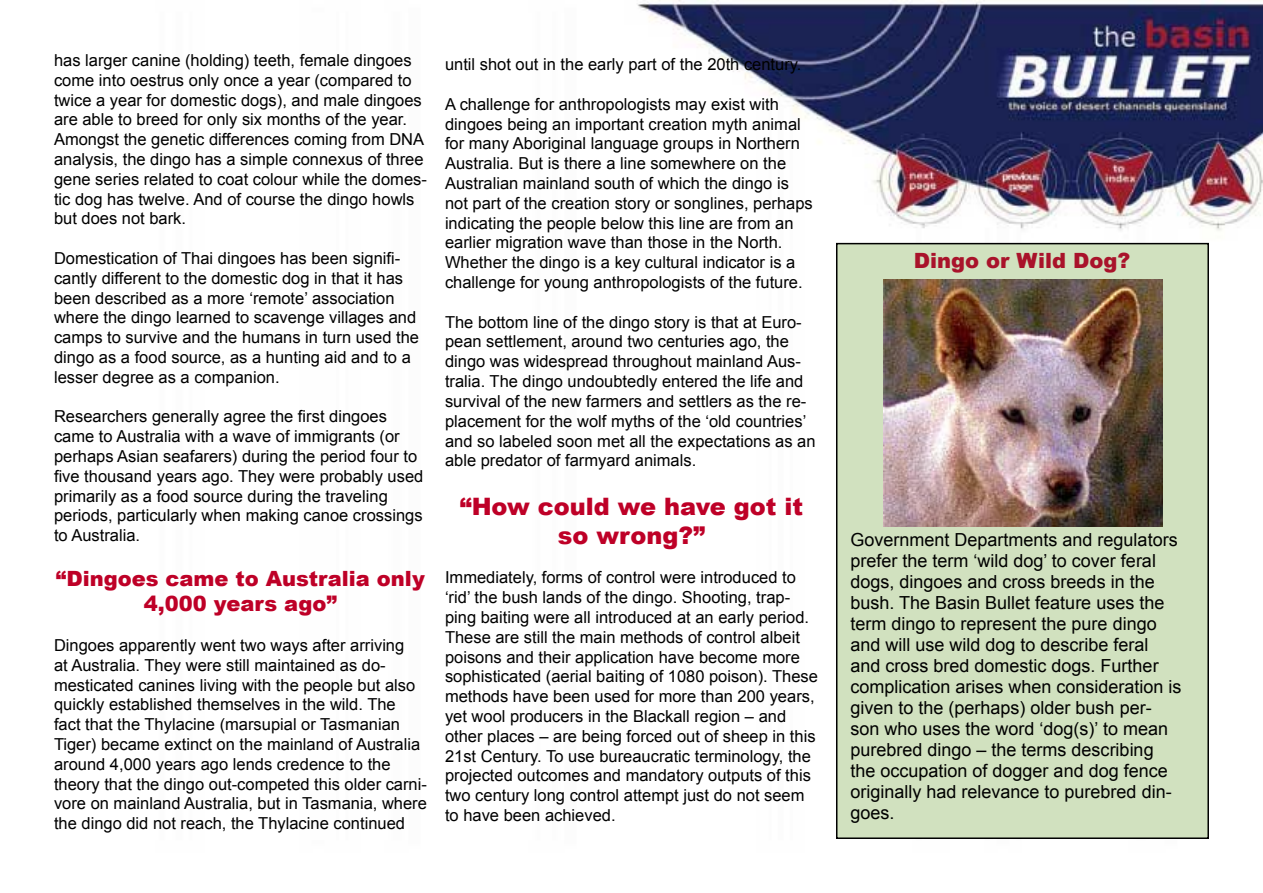
<style>
.page{position:relative;width:1263px;height:893px;background:#fff}
.page>*{position:absolute;margin:0;border:0;box-sizing:border-box;transform-origin:0 0}
.t1{font:900 24px/28.8px "Arial";color:#be0027;text-align:center}
.t2{font:900 21px/25.2px "Arial";color:#be0027;text-align:center}
.t3{font:900 21px "Arial";color:#a9122a}
.t4{font:18px/21px "Arial";color:#000}
.t5{font:16.5px/19.8px "Arial";color:#000}
</style>
<div class="page">
<img style="left:637px;top:0;width:626px;height:243px">
<div style="left:837px;top:244px;width:371px;height:594px;background:#d1e1bf"></div>
<div style="left:836px;top:243px;width:373px;height:596px;border:2px solid #000"></div>
<img style="left:883px;top:280px;width:279px;height:246px">
<p class="t5" style="left:54px;top:50px;width:374px">has larger canine (holding) teeth, female dingoes come into oestrus only once a year (compared to twice a year for domestic dogs), and male dingoes are able to breed for only six months of the year.<br>Amongst the genetic differences coming from DNA analysis, the dingo has a simple connexus of three gene series related to coat colour while the domes&shy;tic dog has twelve. And of course the dingo howls but does not bark.</p>
<p class="t5" style="left:54px;top:248px;width:367px">Domestication of Thai dingoes has been signifi&shy;cantly different to the domestic dog in that it has been described as a more ‘remote’ association where the dingo learned to scavenge villages and camps to survive and the humans in turn used the dingo as a food source, as a hunting aid and to a lesser degree as a companion.</p>
<p class="t5" style="left:54px;top:407px;width:371px">Researchers generally agree the first dingoes came to Australia with a wave of immigrants (or perhaps Asian seafarers) during the period four to five thousand years ago. They were probably used primarily as a food source during the traveling periods, particularly when making canoe crossings to Australia.</p>
<p class="t2" style="left:56px;top:565px;width:371px">“Dingoes came to Australia only<br>4,000 years ago”</p>
<p class="t5" style="left:54px;top:635px;width:374px">Dingoes apparently went two ways after arriving<br>at Australia. They were still maintained as do&shy;mesticated canines living with the people but also quickly established themselves in the wild. The<br>fact that the Thylacine (marsupial or Tasmanian Tiger) became extinct on the mainland of Australia around 4,000 years ago lends credence to the theory that the dingo out-competed this older carni&shy;vore on mainland Australia, but in Tasmania, where the dingo did not reach, the Thylacine continued</p>
<p class="t5" style="left:445px;top:55px;width:358px">until shot out in the early part of the 20th century.</p>
<p class="t5" style="left:445px;top:94px;width:369px">A challenge for anthropologists may exist with dingoes being an important creation myth animal for many Aboriginal language groups in Northern Australia. But is there a line somewhere on the Australian mainland south of which the dingo is not part of the creation story or songlines, perhaps indicating the people below this line are from an earlier migration wave than those in the North.<br>Whether the dingo is a key cultural indicator is a challenge for young anthropologists of the future.</p>
<p class="t5" style="left:445px;top:312px;width:372px">The bottom line of the dingo story is that at Euro&shy;pean settlement, around two centuries ago, the dingo was widespread throughout mainland Aus&shy;tralia. The dingo undoubtedly entered the life and survival of the new farmers and settlers as the re&shy;placement for the wolf myths of the ‘old countries’ and so labeled soon met all the expectations as an able predator of farmyard animals.</p>
<p class="t1" style="left:460px;top:491px;width:345px">“How could we have got it so wrong?”</p>
<p class="t5" style="left:445px;top:568px;width:374px">Immediately, forms of control were introduced to ‘rid’ the bush lands of the dingo. Shooting, trap&shy;ping baiting were all introduced at an early period.<br>These are still the main methods of control albeit poisons and their application have become more sophisticated (aerial baiting of 1080 poison). These methods have been used for more than 200 years, yet wool producers in the Blackall region – and other places – are being forced out of sheep in this 21st Century. To use bureaucratic terminology, the projected outcomes and mandatory outputs of this two century long control attempt just do not seem to have been achieved.</p>
<p class="t3" style="left:914px;top:245px;width:218px">Dingo or Wild Dog?</p>
<p class="t4" style="left:850px;top:529px;width:333px">Government Departments and regulators prefer the term ‘wild dog’ to cover feral dogs, dingoes and cross breeds in the bush. The Basin Bullet feature uses the term dingo to represent the pure dingo and will use wild dog to describe feral and cross bred domestic dogs. Further complication arises when consideration is given to the (perhaps) older bush per&shy;son who uses the word ‘dog(s)’ to mean purebred dingo – the terms describing the occupation of dogger and dog fence originally had relevance to purebred din&shy;goes.</p>
</div>
